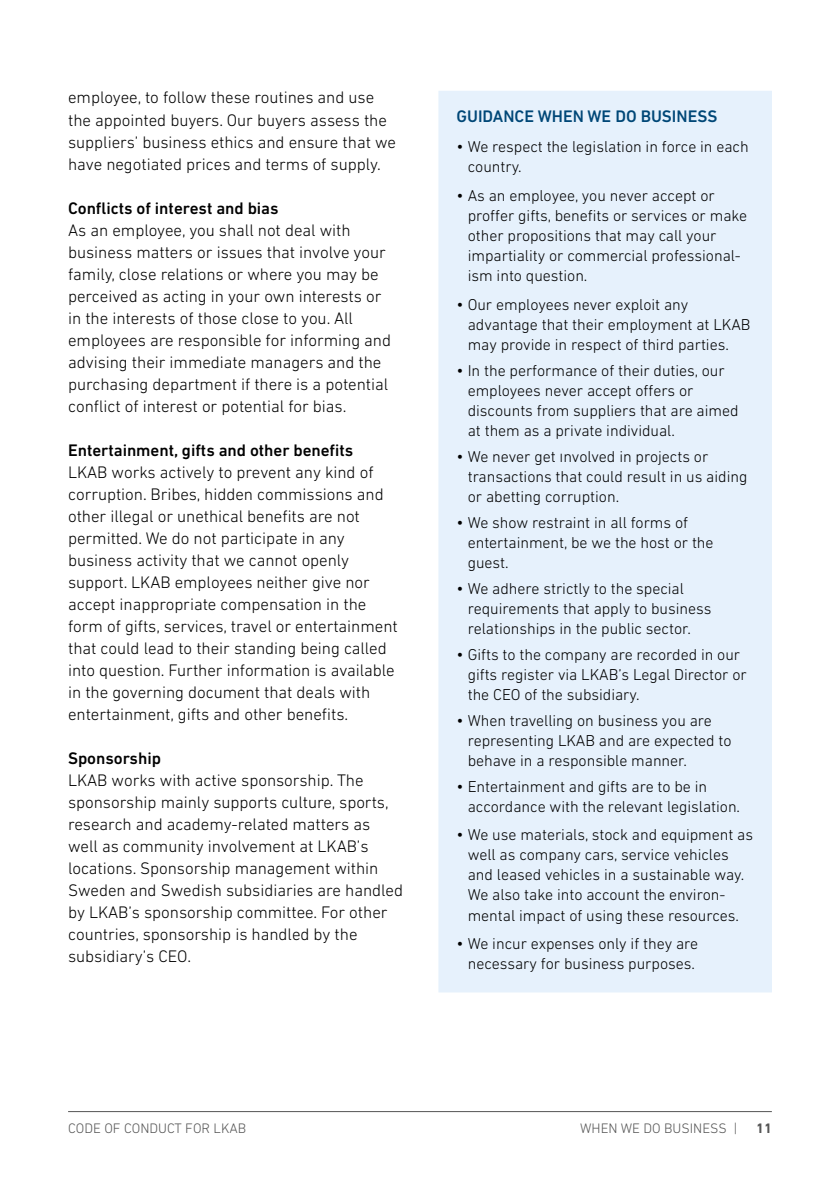
<style>
.page{position:relative;width:840px;height:1191px;background:#fff}
.page>*{position:absolute;margin:0;border:0;box-sizing:border-box;transform-origin:0 0}
.t1{font:300 17px/22px "DIN Next LT Profor LKAB";letter-spacing:-.005em;color:#000}
.t2{font:500 17px "DIN Next LT Profor LKAB";letter-spacing:-.005em;color:#000}
.t3{font:500 17px "DIN Next LT Profor LKAB";color:#004777}
.t4{font:300 16px/20px "DIN Next LT Profor LKAB";letter-spacing:-.005em;color:#000}
.t5{font:300 14px "DIN Next LT Profor LKAB";color:#565656}
.t6{font:700 14px "DIN Next LT Profor LKAB";color:#565656}
.s1{font-size:17px}
</style>
<div class="page">
<hr style="left:68px;top:1111px;width:703px;height:1px;background:#565656">
<div style="left:438px;top:91px;width:333px;height:901px;background:#e6f1fc"></div>
<p class="t1" style="left:68px;top:87px;width:329px">employee, to follow these routines and use the appointed buyers. Our buyers assess the suppliers’ business ethics and ensure that we have negotiated prices and terms of supply.</p>
<p class="t2" style="left:68px;top:198px;width:212px">Conflicts of interest and bias</p>
<p class="t1" style="left:68px;top:218px;width:324px">As an employee, you shall not deal with business matters or issues that involve your family, close relations or where you may be perceived as acting in your own interests or in the interests of those close to you. All employees are responsible for informing and advising their immediate managers and the purchasing department if there is a potential conflict of interest or potential for bias.</p>
<p class="t2" style="left:68px;top:440px;width:287px">Entertainment, gifts and other benefits</p>
<p class="t1" style="left:68px;top:460px;width:331px">LKAB works actively to prevent any kind of corruption. Bribes, hidden commissions and other illegal or unethical benefits are not permitted. We do not participate in any business activity that we cannot openly support. LKAB employees neither give nor accept inappropriate compensation in the form of gifts, services, travel or entertainment that could lead to their standing being called into question. Further information is available in the governing document that deals with entertainment, gifts and other benefits.</p>
<p class="t2" style="left:68px;top:748px;width:94px">Sponsorship</p>
<p class="t1" style="left:68px;top:768px;width:336px">LKAB works with active sponsorship. The sponsorship mainly supports culture, sports, research and academy-related matters as well as community involvement at LKAB’s locations. Sponsorship management within Sweden and Swedish subsidiaries are handled by LKAB’s sponsorship committee. For other countries, sponsorship is handled by the subsidiary’s CEO.</p>
<p class="t3" style="left:456px;top:106px;width:262px">GUIDANCE WHEN WE DO BUSINESS</p>
<p class="t4" style="left:467px;top:136px;width:282px;text-indent:-11px"><span class="s1">•</span> We respect the legislation in force in each country.</p>
<p class="t4" style="left:467px;top:185px;width:281px;text-indent:-11px"><span class="s1">•</span> As an employee, you never accept or proffer gifts, benefits or services or make other propositions that may call your impartiality or commercial professional&shy;ism into question.</p>
<p class="t4" style="left:467px;top:294px;width:284px;text-indent:-11px"><span class="s1">•</span> Our employees never exploit any advantage that their employment at LKAB may provide in respect of third parties.</p>
<p class="t4" style="left:467px;top:360px;width:272px;text-indent:-11px"><span class="s1">•</span> In the performance of their duties, our employees never accept offers or discounts from suppliers that are aimed at them as a private individual.</p>
<p class="t4" style="left:467px;top:446px;width:281px;text-indent:-11px"><span class="s1">•</span> We never get Involved in projects or transactions that could result in us aiding or abetting corruption.</p>
<p class="t4" style="left:467px;top:512px;width:247px;text-indent:-11px"><span class="s1">•</span> We show restraint in all forms of entertainment, be we the host or the guest.</p>
<p class="t4" style="left:467px;top:578px;width:245px;text-indent:-11px"><span class="s1">•</span> We adhere strictly to the special requirements that apply to business relationships in the public sector.</p>
<p class="t4" style="left:467px;top:644px;width:280px;text-indent:-11px"><span class="s1">•</span> Gifts to the company are recorded in our gifts register via LKAB’s Legal Director or the CEO of the subsidiary.</p>
<p class="t4" style="left:467px;top:710px;width:265px;text-indent:-11px"><span class="s1">•</span> When travelling on business you are representing LKAB and are expected to behave in a responsible manner.</p>
<p class="t4" style="left:467px;top:776px;width:274px;text-indent:-11px"><span class="s1">•</span> Entertainment and gifts are to be in accordance with the relevant legislation.</p>
<p class="t4" style="left:467px;top:825px;width:287px;text-indent:-11px"><span class="s1">•</span> We use materials, stock and equipment as well as company cars, service vehicles and leased vehicles in a sustainable way.<br>We also take into account the environ&shy;mental impact of using these resources.</p>
<p class="t4" style="left:456px;top:933px;width:243px;text-align:center"><span class="s1">•</span> We incur expenses only if they are necessary for business purposes.</p>
<p class="t5" style="left:579px;top:1120px;width:158px">WHEN WE DO BUSINESS |</p>
<p class="t5" style="left:68px;top:1120px;width:179px">CODE OF CONDUCT FOR LKAB</p>
<p class="t6" style="left:755px;top:1119px;width:17px">11</p>
</div>
